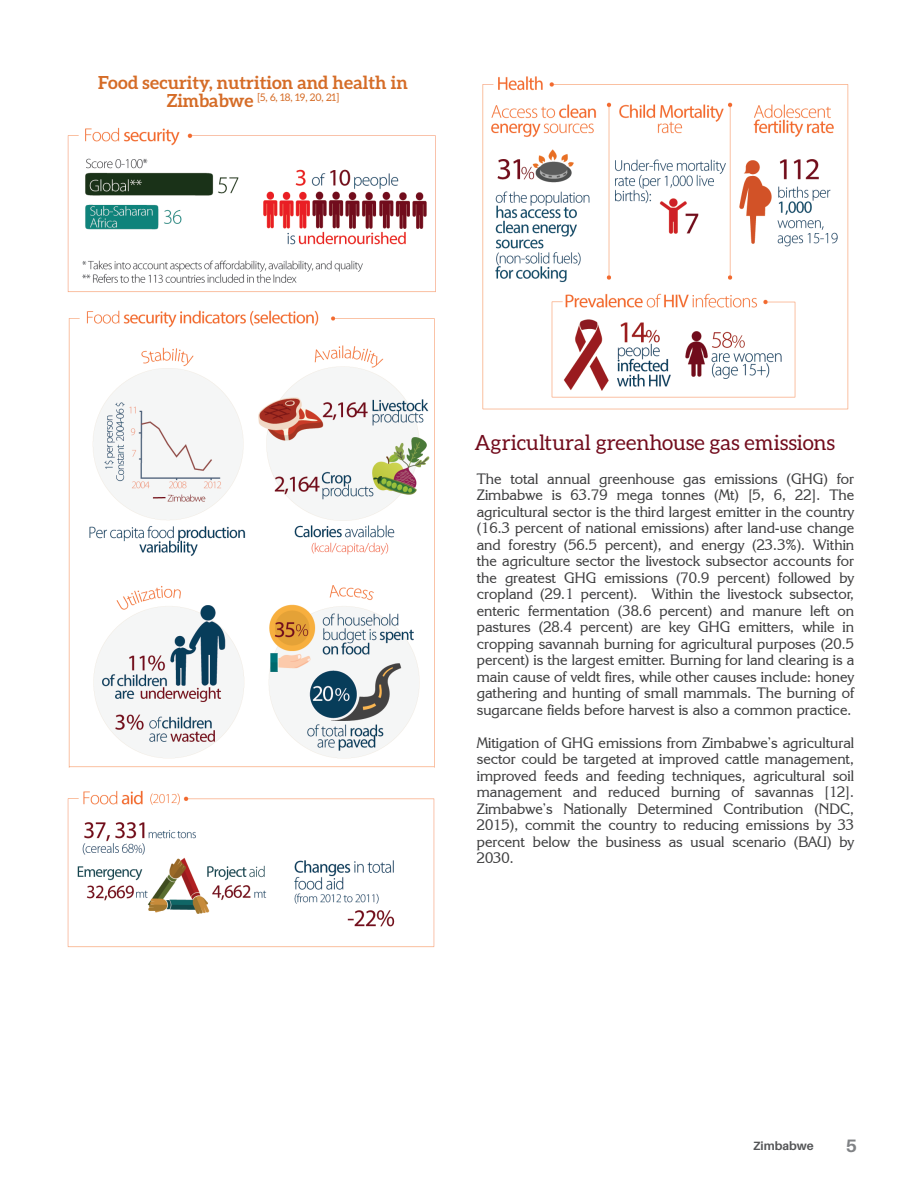
<style>
.page{position:relative;width:918px;height:1188px;background:#fff}
.page>*{position:absolute;margin:0;border:0;box-sizing:border-box;transform-origin:0 0}
.TEXTO_NUEVO{font:21px "Aleo";color:#720c1d}
.TITULOS_INFOGRAFIAS{font:700 18px "Aleo";color:#d56c27}
.t1{font:700 18px "Aileron";color:#808285}
.TEXTO_NUEVO-2{font:15px/16.5px "Korinna IT Cby BT";color:#3e3e3f;text-align:justify}
.t2{font:700 12px "Aileron";color:#545557}
.TITULOS_INFOGRAFIAS-2{font:10.5px "Aleo";color:#d56c27}
.s1{font-weight:700;font-size:18px}
</style>
<div class="page">
<img style="left:67px;top:127px;width:369px;height:166px">
<img style="left:68px;top:310px;width:367px;height:454px">
<img style="left:68px;top:764px;width:367px;height:4px">
<img style="left:482px;top:76px;width:367px;height:334px">
<img style="left:67px;top:790px;width:368px;height:158px">
<p class="TITULOS_INFOGRAFIAS" style="left:98px;top:72px;width:311px">Food security, nutrition and health in</p>
<p class="TITULOS_INFOGRAFIAS-2" style="left:167px;top:91px;width:174px"><span class="s1">Zimbabwe</span> [5, 6, 18, 19, 20, 21]</p>
<p class="TEXTO_NUEVO" style="left:475px;top:431px;width:362px">Agricultural greenhouse gas emissions</p>
<p class="TEXTO_NUEVO-2" style="left:477px;top:470px;width:379px">The total annual greenhouse gas emissions (GHG) for Zimbabwe is 63.79 mega tonnes (Mt) [5, 6, 22]. The agricultural sector is the third largest emitter in the country (16.3 percent of national emissions) after land-use change and forestry (56.5 percent), and energy (23.3%). Within the agriculture sector the livestock subsector accounts for the greatest GHG emissions (70.9 percent) followed by cropland (29.1 percent). Within the livestock subsector, enteric fermentation (38.6 percent) and manure left on pastures (28.4 percent) are key GHG emitters, while in cropping savannah burning for agricultural purposes (20.5 percent) is the largest emitter. Burning for land clearing is a main cause of veldt fires, while other causes include: honey gathering and hunting of small mammals. The burning of sugarcane fields before harvest is also a common practice.</p>
<p class="TEXTO_NUEVO-2" style="left:477px;top:734px;width:379px">Mitigation of GHG emissions from Zimbabwe’s agricultural sector could be targeted at improved cattle management, improved feeds and feeding techniques, agricultural soil management and reduced burning of savannas [12].<br>Zimbabwe’s Nationally Determined Contribution (NDC, 2015), commit the country to reducing emissions by 33 percent below the business as usual scenario (BAU) by 2030.</p>
<p class="t2" style="left:753px;top:1139px;width:62px">Zimbabwe</p>
<p class="t1" style="left:846px;top:1136px;width:13px">5</p>
</div>
